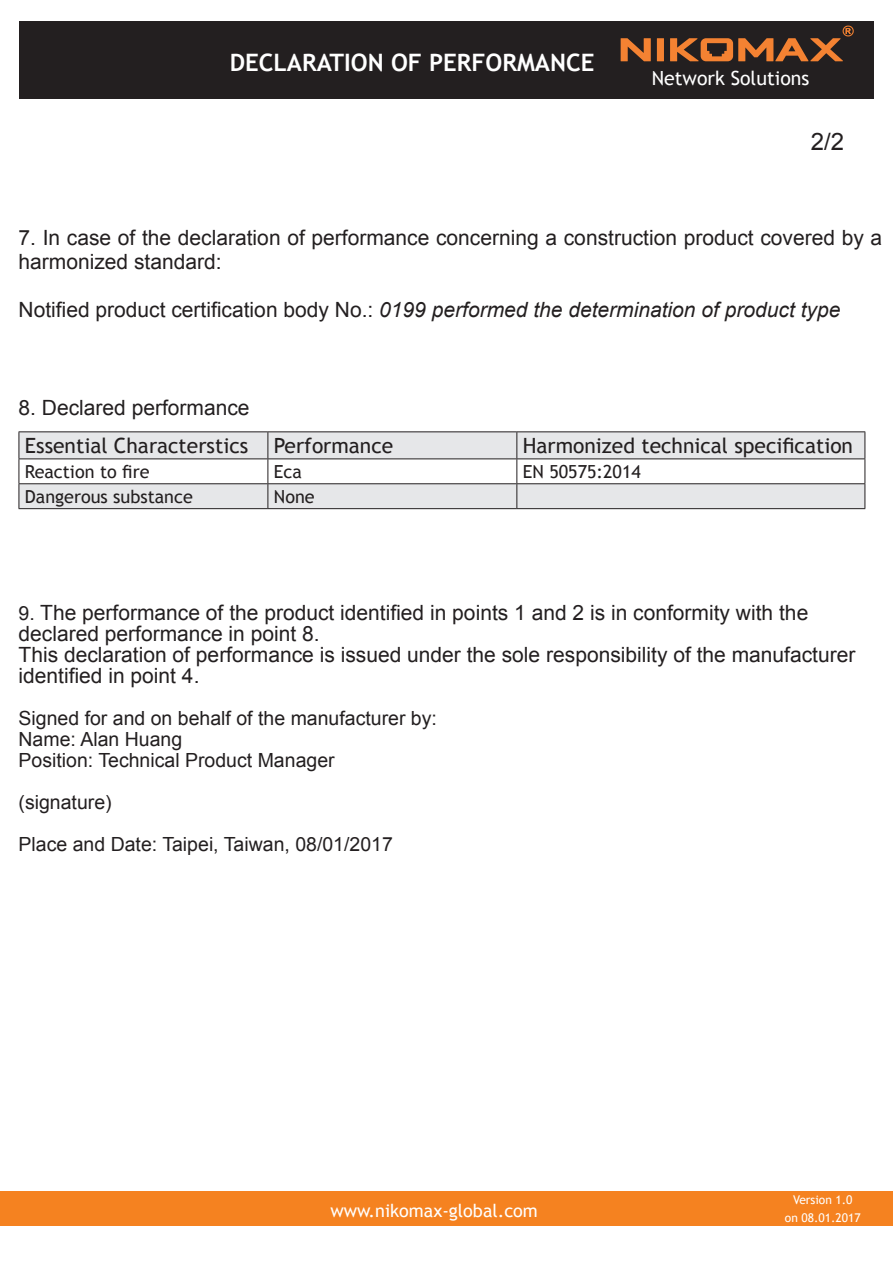
<style>
.page{position:relative;width:893px;height:1263px;background:#fff}
.page>*{position:absolute;margin:0;border:0;box-sizing:border-box;transform-origin:0 0}
.t1{font:700 24px "Trebuchet MS";color:#fff}
.NMC_-_Captions{font:24px "Arial";color:#231f20}
.NMC_-_Captions-2{font:21px/21px "Arial";color:#231f20}
.NMC_-_Captions-3{font:italic 21px "Arial";color:#231f20}
.NMC_-_Captions-4{font:21px "Trebuchet MS";color:#231f20}
.NMC_-_Captions-5{font:19.5px "Arial";color:#231f20}
.t2{font:19.5px "Trebuchet MS";color:#fff}
.NMC_-_Captions-6{font:18px "Trebuchet MS";color:#231f20}
.t3{font:18px "Trebuchet MS";color:#fff}
.t4{font:12px/18px "Trebuchet MS";color:#fff;text-align:center}
.s1{font-style:normal}
.s2{font-size:19.5px}
</style>
<div class="page">
<div style="left:20px;top:21px;width:854px;height:78px;background:#231f20"></div>
<svg style="left:621px;top:26px;width:233px;height:35px"></svg>
<div style="left:0;top:1191px;width:893px;height:34px;background:#f58220"></div>
<hr style="left:19px;top:431px;width:249px;height:1px;background:#231f20">
<hr style="left:268px;top:431px;width:249px;height:1px;background:#231f20">
<hr style="left:517px;top:431px;width:348px;height:1px;background:#231f20">
<svg style="left:19px;top:432px;width:846px;height:76px"></svg>
<hr style="left:19px;top:508px;width:249px;height:1px;background:#231f20">
<hr style="left:268px;top:508px;width:249px;height:1px;background:#231f20">
<hr style="left:517px;top:508px;width:348px;height:1px;background:#231f20">
<p class="t1" style="left:230px;top:47px;width:366px">DECLARATION OF PERFORMANCE</p>
<p class="t2" style="left:652px;top:66px;width:159px">Network Solutions</p>
<p class="NMC_-_Captions" style="left:811px;top:126px;width:35px">2/2</p>
<p class="NMC_-_Captions-2" style="left:19px;top:226px;width:865px;line-height:24px">7. In case of the declaration of performance concerning a construction product covered by a harmonized standard:</p>
<p class="NMC_-_Captions-3" style="left:19px;top:296px;width:823px"><span class="s1">Notified product certification body No.:</span> 0199 performed the determination of product type</p>
<p class="NMC_-_Captions-2" style="left:19px;top:398px;width:233px">8. Declared performance</p>
<p class="NMC_-_Captions-4" style="left:25px;top:433px;width:225px">Essential Characterstics</p>
<p class="NMC_-_Captions-4" style="left:274px;top:433px;width:121px">Performance</p>
<p class="NMC_-_Captions-4" style="left:523px;top:433px;width:332px">Harmonized technical specification</p>
<p class="NMC_-_Captions-6" style="left:25px;top:461px;width:126px">Reaction to fire</p>
<p class="NMC_-_Captions-6" style="left:274px;top:461px;width:30px">Eca</p>
<p class="NMC_-_Captions-6" style="left:523px;top:461px;width:120px">EN 50575:2014</p>
<p class="NMC_-_Captions-6" style="left:25px;top:486px;width:169px">Dangerous substance</p>
<p class="NMC_-_Captions-6" style="left:274px;top:486px;width:42px">None</p>
<p class="NMC_-_Captions-2" style="left:19px;top:602px;width:791px"><span class="s2">9.</span> The performance of the product identified in points 1 and 2 is in conformity with the declared performance in point 8.</p>
<p class="NMC_-_Captions-2" style="left:19px;top:644px;width:838px">This declaration of performance is issued under the sole responsibility of the manufacturer identified in point 4.</p>
<p class="NMC_-_Captions-5" style="left:19px;top:705px;width:420px">Signed for and on behalf of the manufacturer by:</p>
<p class="NMC_-_Captions-5" style="left:19px;top:726px;width:165px">Name: Alan Huang</p>
<p class="NMC_-_Captions-5" style="left:19px;top:747px;width:318px">Position: Technical Product Manager</p>
<p class="NMC_-_Captions-5" style="left:19px;top:789px;width:95px">(signature)</p>
<p class="NMC_-_Captions-5" style="left:19px;top:831px;width:376px">Place and Date: Taipei, Taiwan, 08/01/2017</p>
<p class="t3" style="left:355px;top:1198px;width:209px">www.nikomax-global.com</p>
<p class="t4" style="left:785px;top:1191px;width:77px">Version 1.0<br>on 08.01.2017</p>
<p class="t3" style="left:330px;top:1200px;width:209px">www.nikomax-global.com</p>
</div>
